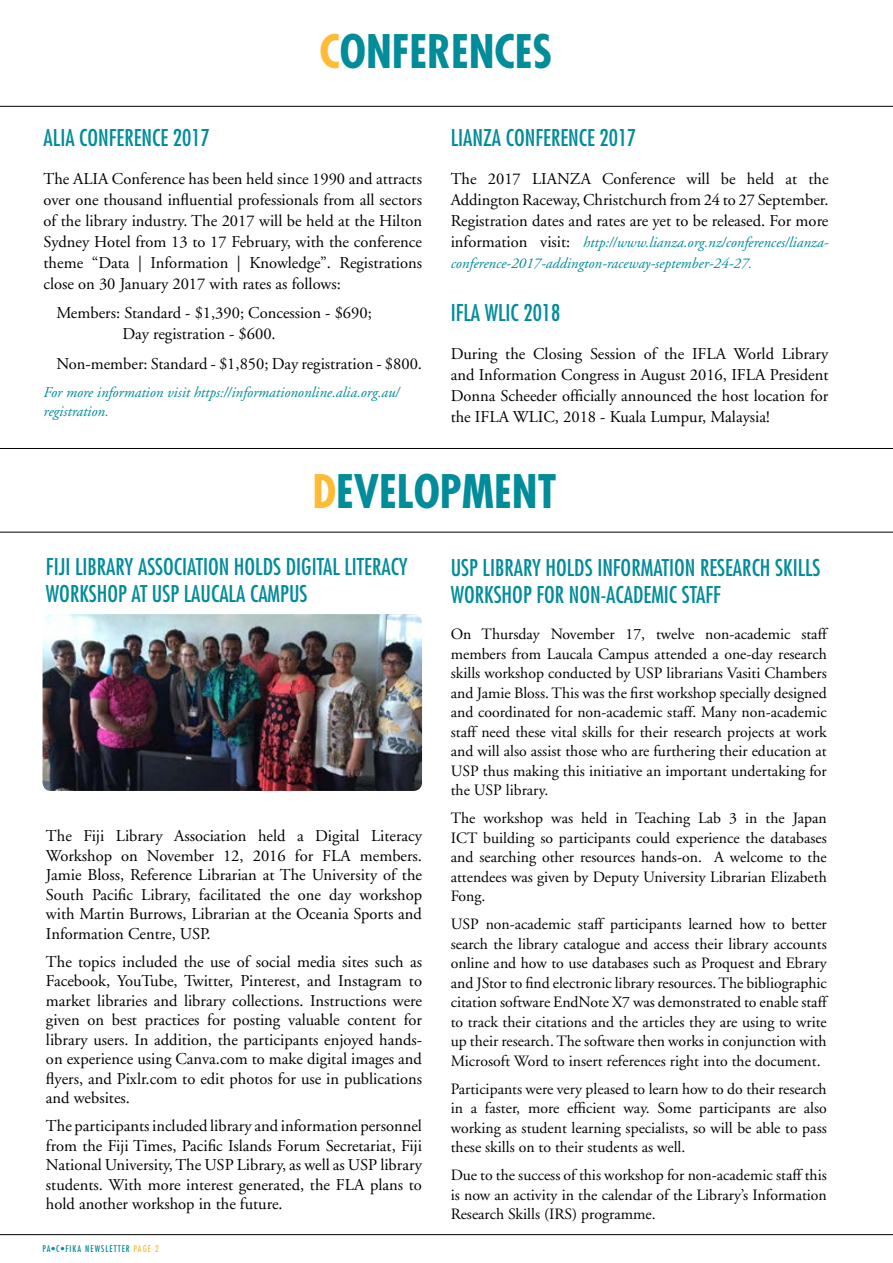
<style>
.page{position:relative;width:893px;height:1263px;background:#fff}
.page>*{position:absolute;margin:0;border:0;box-sizing:border-box;transform-origin:0 0}
.t1{font:700 condensed 45px "Futura";color:#008c99}
.t2{font:condensed 22.5px "Futura";color:#008c99}
.t3{font:16.5px/19.5px "Adobe Garamond";color:#000;text-align:justify}
.t4{font:15.75px/19.5px "Adobe Garamond";color:#000;text-align:justify}
.t5{font:italic 15px/19.5px "Adobe Garamond";color:#008c99}
.t6{font:condensed 9px "Futura";letter-spacing:.12em;color:#008c99}
.s1{color:#ffbb36}
.s2{font-style:normal;font-size:16.5px;color:#000}
</style>
<div class="page">
<img style="left:43px;top:614px;width:379px;height:177px">
<hr style="left:0;top:1234px;width:893px;height:1px;background:#000">
<hr style="left:0;top:106px;width:893px;height:1px;background:#000">
<hr style="left:0;top:448px;width:893px;height:1px;background:#000">
<hr style="left:0;top:532px;width:893px;height:1px;background:#000">
<h1 class="t1" style="left:319px;top:22px;width:234px"><span class="s1">C</span>ONFERENCES</h1>
<h2 class="t2" style="left:44px;top:123px;width:65px">ALIA CONFERENCE</h2>
<h2 class="t2" style="left:173px;top:123px;width:38px">2017</h2>
<p class="t3" style="left:44px;top:168px;width:380px;line-height:21px">The ALIA Conference has been held since 1990 and attracts over one thousand influential professionals from all sectors of the library industry. The 2017 will be held at the Hilton Sydney Hotel from 13 to 17 February, with the conference theme “Data | Information | Knowledge”. Registrations close on 30 January 2017 with rates as follows:</p>
<p class="t3" style="left:122px;top:303px;width:251px;line-height:21px;text-indent:-66px">Members: Standard - $1,390; Concession - $690;<br>Day registration - $600.</p>
<p class="t3" style="left:56px;top:354px;width:367px">Non-member: Standard - $1,850; Day registration - $800.</p>
<p class="t5" style="left:44px;top:383px;width:357px">For more information visit https://informationonline.alia.org.au/ registration.</p>
<h2 class="t2" style="left:451px;top:123px;width:84px">LIANZA CONFERENCE</h2>
<h2 class="t2" style="left:600px;top:123px;width:38px">2017</h2>
<p class="t3" style="left:451px;top:168px;width:379px;line-height:21px">The 2017 LIANZA Conference will be held at the Addington Raceway, Christchurch from 24 to 27 September.<br>Registration dates and rates are yet to be released. For more</p>
<p class="t5" style="left:451px;top:232px;width:379px;line-height:21px"><span class="s2">information visit:</span> http://www.lianza.org.nz/conferences/lianza&shy;conference-2017-addington-raceway-september-24-27.</p>
<h2 class="t2" style="left:451px;top:299px;width:111px">IFLA WLIC 2018</h2>
<p class="t3" style="left:451px;top:344px;width:379px;line-height:21px">During the Closing Session of the IFLA World Library and Information Congress in August 2016, IFLA President Donna Scheeder officially announced the host location for the IFLA WLIC, 2018 - Kuala Lumpur, Malaysia!</p>
<h1 class="t1" style="left:312px;top:462px;width:245px"><span class="s1">D</span>EVELOPMENT</h1>
<h2 class="t2" style="left:46px;top:552px;width:249px">FIJI LIBRARY ASSOCIATION HOLDS DIGITAL</h2>
<h2 class="t2" style="left:344px;top:552px;width:17px">LITERAC</h2>
<h2 class="t2" style="left:399px;top:552px;width:10px">Y</h2>
<h2 class="t2" style="left:46px;top:579px;width:175px">WORKSHOP AT USP LAUCALA</h2>
<h2 class="t2" style="left:250px;top:579px;width:56px">CAMPUS</h2>
<p class="t3" style="left:46px;top:827px;width:378px">The Fiji Library Association held a Digital Literacy Workshop on November 12, 2016 for FLA members.<br>Jamie Bloss, Reference Librarian at The University of the South Pacific Library, facilitated the one day workshop with Martin Burrows, Librarian at the Oceania Sports and Information Centre, USP.</p>
<p class="t3" style="left:46px;top:952px;width:378px">The topics included the use of social media sites such as Facebook, YouTube, Twitter, Pinterest, and Instagram to market libraries and library collections. Instructions were given on best practices for posting valuable content for library users. In addition, the participants enjoyed hands&shy;on experience using Canva.com to make digital images and flyers, and Pixlr.com to edit photos for use in publications and websites.</p>
<p class="t3" style="left:46px;top:1117px;width:378px">The participants included library and information personnel from the Fiji Times, Pacific Islands Forum Secretariat, Fiji National University, The USP Library, as well as USP library students. With more interest generated, the FLA plans to hold another workshop in the future.</p>
<p class="t6" style="left:43px;top:1243px;width:118px">PA•C•FIKA NEWSLETTER <span class="s1">PAGE 2</span></p>
<h2 class="t2" style="left:451px;top:553px;width:268px">USP LIBRARY HOLDS INFORMATION RESEARC</h2>
<h2 class="t2" style="left:760px;top:553px;width:32px">H SKILLS</h2>
<h2 class="t2" style="left:451px;top:580px;width:248px">WORKSHOP FOR NON-ACADEMIC STAFF</h2>
<p class="t4" style="left:451px;top:625px;width:378px">On Thursday November 17, twelve non-academic staff members from Laucala Campus attended a one-day research skills workshop conducted by USP librarians Vasiti Chambers and Jamie Bloss. This was the first workshop specially designed and coordinated for non-academic staff. Many non-academic staff need these vital skills for their research projects at work and will also assist those who are furthering their education at USP thus making this initiative an important undertaking for the USP library.</p>
<p class="t4" style="left:451px;top:809px;width:378px">The workshop was held in Teaching Lab 3 in the Japan ICT building so participants could experience the databases and searching other resources hands-on. A welcome to the attendees was given by Deputy University Librarian Elizabeth Fong.</p>
<p class="t4" style="left:451px;top:915px;width:378px">USP non-academic staff participants learned how to better search the library catalogue and access their library accounts online and how to use databases such as Proquest and Ebrary and JStor to find electronic library resources. The bibliographic citation software EndNote X7 was demonstrated to enable staff to track their citations and the articles they are using to write up their research. The software then works in conjunction with Microsoft Word to insert references right into the document.</p>
<p class="t4" style="left:451px;top:1079px;width:378px">Participants were very pleased to learn how to do their research in a faster, more efficient way. Some participants are also working as student learning specialists, so will be able to pass these skills on to their students as well.</p>
<p class="t4" style="left:451px;top:1166px;width:378px">Due to the success of this workshop for non-academic staff this is now an activity in the calendar of the Library’s Information Research Skills (IRS) programme.</p>
</div>
